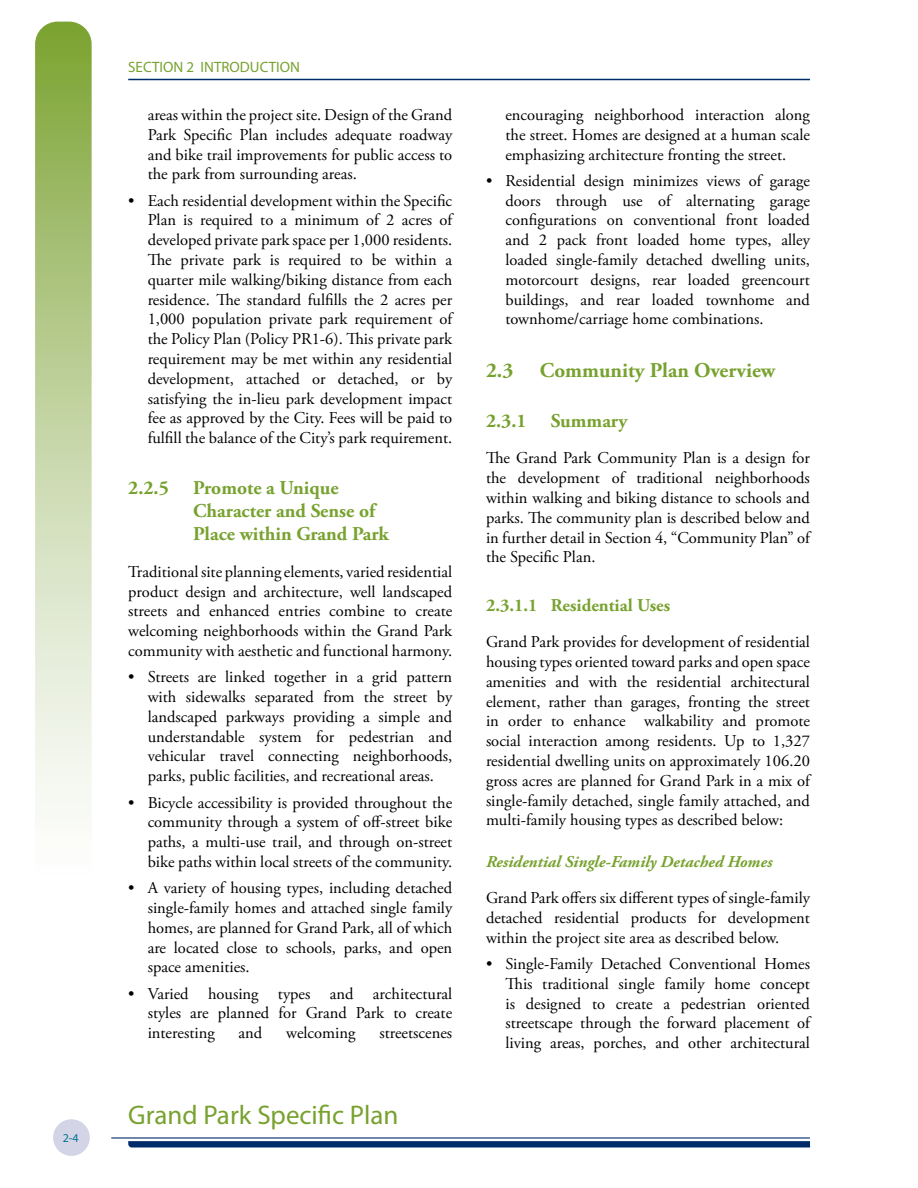
<style>
.page{position:relative;width:918px;height:1188px;background:#fff}
.page>*{position:absolute;margin:0;border:0;box-sizing:border-box;transform-origin:0 0}
.t1{font:27px "Myriad Pro";color:#78a22f}
.t2{font:700 21px "Adobe Garamond Pro";color:#78a22f}
.t3{font:700 19.5px/23.4px "Adobe Garamond Pro";color:#78a22f}
.t4{font:700 18px "Adobe Garamond Pro";color:#78a22f}
.t5{font:16.5px/19.8px "Adobe Garamond Pro";color:#000;text-align:justify}
.t6{font:italic 700 16.5px "Adobe Garamond Pro";color:#78a22f}
.t7{font:15px "Myriad Pro";color:#78a22f}
.t8{font:12px "Myriad Pro";color:#00728f}
</style>
<div class="page">
<svg style="left:35px;top:22px;width:57px;height:789px"></svg>
<div style="left:53px;top:1119px;width:37px;height:37px;background:#d3d5e6;border-radius:50%"></div>
<hr style="left:128px;top:79px;width:682px;height:1px;background:#002d6a">
<hr style="left:111px;top:1137px;width:699px;height:2px;background:#002d6a">
<svg style="left:128px;top:1141px;width:682px;height:7px"></svg>
<p class="t8" style="left:63px;top:1131px;width:17px">2-4</p>
<p class="t7" style="left:128px;top:58px;width:173px">SECTION 2 INTRODUCTION</p>
<p class="t5" style="left:148px;top:105px;width:306px">areas within the project site. Design of the Grand Park Specific Plan includes adequate roadway and bike trail improvements for public access to the park from surrounding areas.</p>
<p class="t5" style="left:148px;top:191px;width:306px;text-indent:-19px">• Each residential development within the Specific Plan is required to a minimum of 2 acres of developed private park space per 1,000 residents.<br>The private park is required to be within a quarter mile walking/biking distance from each residence. The standard fulfills the 2 acres per 1,000 population private park requirement of the Policy Plan (Policy PR1-6). This private park requirement may be met within any residential development, attached or detached, or by satisfying the in-lieu park development impact fee as approved by the City. Fees will be paid to fulfill the balance of the City’s park requirement.</p>
<p class="t3" style="left:193px;top:476px;width:197px;text-indent:-65px">2.2.5 Promote a Unique<br>Character and Sense of<br>Place within Grand Park</p>
<p class="t5" style="left:128px;top:562px;width:326px">Traditional site planning elements, varied residential product design and architecture, well landscaped streets and enhanced entries combine to create welcoming neighborhoods within the Grand Park community with aesthetic and functional harmony.</p>
<p class="t5" style="left:148px;top:668px;width:306px;text-indent:-19px">• Streets are linked together in a grid pattern with sidewalks separated from the street by landscaped parkways providing a simple and understandable system for pedestrian and vehicular travel connecting neighborhoods, parks, public facilities, and recreational areas.</p>
<p class="t5" style="left:148px;top:793px;width:306px;text-indent:-19px">• Bicycle accessibility is provided throughout the community through a system of off-street bike paths, a multi-use trail, and through on-street bike paths within local streets of the community.</p>
<p class="t5" style="left:148px;top:879px;width:306px;text-indent:-19px">• A variety of housing types, including detached single-family homes and attached single family homes, are planned for Grand Park, all of which are located close to schools, parks, and open space amenities.</p>
<p class="t5" style="left:148px;top:984px;width:306px;text-indent:-19px">• Varied housing types and architectural styles are planned for Grand Park to create interesting</p>
<p class="t5" style="left:239px;top:1024px;width:25px">and</p>
<p class="t5" style="left:286px;top:1024px;width:71px">welcoming</p>
<p class="t5" style="left:379px;top:1024px;width:74px">streetscenes</p>
<h1 class="t1" style="left:128px;top:1099px;width:272px">Grand Park Specific Plan</h1>
<p class="t5" style="left:505px;top:105px;width:306px">encouraging neighborhood interaction along the street. Homes are designed at a human scale emphasizing architecture fronting the street.</p>
<p class="t5" style="left:505px;top:171px;width:306px;text-indent:-19px">• Residential design minimizes views of garage doors through use of alternating garage configurations on conventional front loaded and 2 pack front loaded home types, alley loaded single-family detached dwelling units, motorcourt designs, rear loaded greencourt buildings, and rear loaded townhome and townhome/carriage home combinations.</p>
<p class="t2" style="left:486px;top:358px;width:29px">2.3</p>
<p class="t2" style="left:540px;top:358px;width:237px">Community Plan Overview</p>
<p class="t3" style="left:486px;top:410px;width:143px">2.3.1 Summary</p>
<p class="t5" style="left:486px;top:449px;width:326px">The Grand Park Community Plan is a design for the development of traditional neighborhoods within walking and biking distance to schools and parks. The community plan is described below and in further detail in Section 4, “Community Plan” of the Specific Plan.</p>
<p class="t4" style="left:486px;top:595px;width:186px">2.3.1.1 Residential Uses</p>
<p class="t5" style="left:486px;top:633px;width:326px">Grand Park provides for development of residential housing types oriented toward parks and open space amenities and with the residential architectural element, rather than garages, fronting the street in order to enhance walkability and promote social interaction among residents. Up to 1,327 residential dwelling units on approximately 106.20 gross acres are planned for Grand Park in a mix of single-family detached, single family attached, and multi-family housing types as described below:</p>
<p class="t6" style="left:486px;top:852px;width:288px">Residential Single-Family Detached Homes</p>
<p class="t5" style="left:486px;top:889px;width:326px">Grand Park offers six different types of single-family detached residential products for development within the project site area as described below.</p>
<p class="t5" style="left:505px;top:954px;width:306px;text-indent:-19px">• Single-Family Detached Conventional Homes This traditional single family home concept is designed to create a pedestrian oriented streetscape through the forward placement of living areas, porches, and other architectural</p>
</div>
